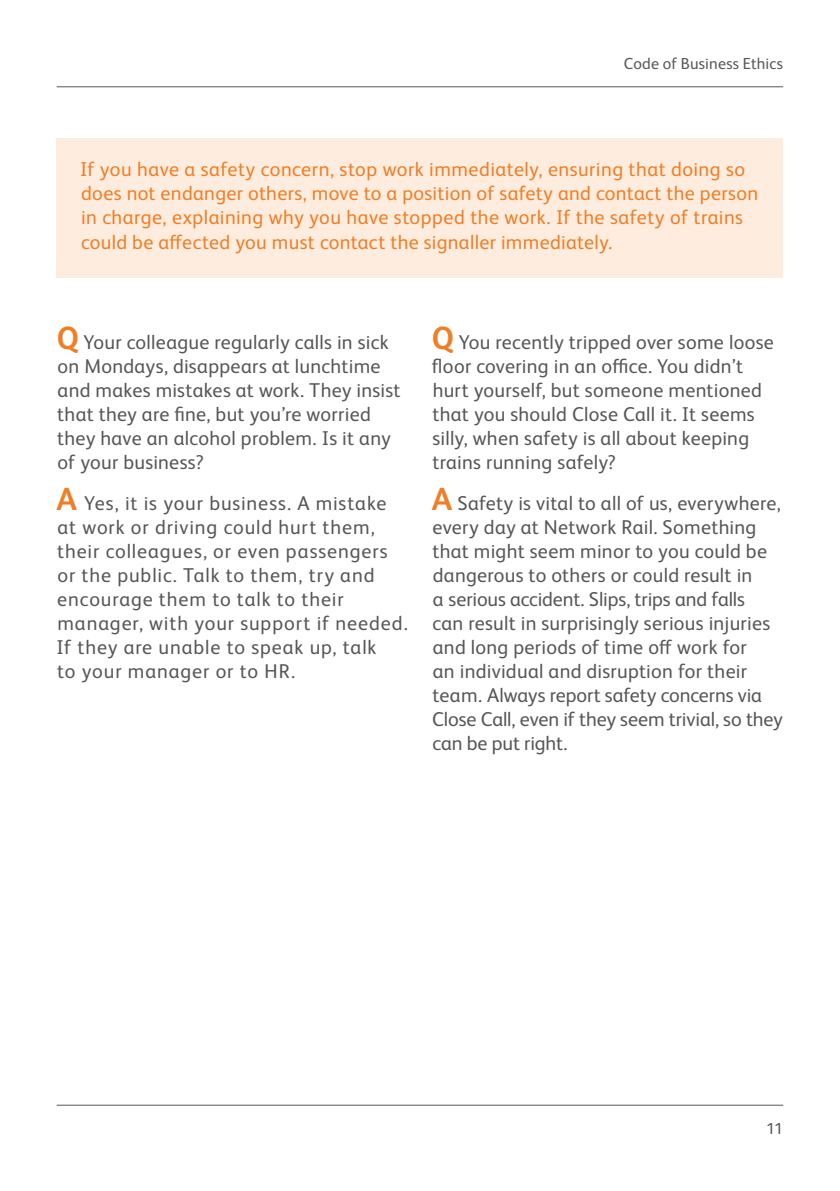
<style>
.page{position:relative;width:840px;height:1191px;background:#fff}
.page>*{position:absolute;margin:0;border:0;box-sizing:border-box;transform-origin:0 0}
.t1{font:20px/24px "Network Rail Sans";letter-spacing:.015em;color:#575756}
.t2{font:20px/24px "Network Rail Sans";letter-spacing:.02em;color:#f07e26}
.t3{font:20px/24px "Network Rail Sans";letter-spacing:.045em;color:#575756}
.t4{font:16px "Network Rail Sans";letter-spacing:.015em;color:#575756}
.s1{font-weight:700;font-size:32px;color:#f07e26}
</style>
<div class="page">
<div style="left:57px;top:138px;width:725px;height:140px;background:#feeddf"></div>
<hr style="left:57px;top:86px;width:725px;height:1px;background:#575756">
<hr style="left:57px;top:1104px;width:725px;height:1px;background:#575756">
<p class="t4" style="left:623px;top:53px;width:161px">Code of Business Ethics</p>
<p class="t2" style="left:80px;top:157px;width:679px">If you have a safety concern, stop work immediately, ensuring that doing so does not endanger others, move to a position of safety and contact the person in charge, explaining why you have stopped the work. If the safety of trains could be affected you must contact the signaller immediately.</p>
<p class="t1" style="left:57px;top:329px;width:345px"><span class="s1">Q</span> Your colleague regularly calls in sick on Mondays, disappears at lunchtime and makes mistakes at work. They insist that they are fine, but you’re worried they have an alcohol problem. Is it any of your business?</p>
<p class="t3" style="left:56px;top:490px;width:353px"><span class="s1">A</span> Yes, it is your business. A mistake at work or driving could hurt them, their colleagues, or even passengers or the public. Talk to them, try and encourage them to talk to their manager, with your support if needed.<br>If they are unable to speak up, talk<br>to your manager or to HR.</p>
<p class="t1" style="left:431px;top:329px;width:343px"><span class="s1">Q</span> You recently tripped over some loose floor covering in an office. You didn’t hurt yourself, but someone mentioned that you should Close Call it. It seems silly, when safety is all about keeping trains running safely?</p>
<p class="t1" style="left:431px;top:490px;width:352px"><span class="s1">A</span> Safety is vital to all of us, everywhere, every day at Network Rail. Something that might seem minor to you could be dangerous to others or could result in<br>a serious accident. Slips, trips and falls<br>can result in surprisingly serious injuries and long periods of time off work for<br>an individual and disruption for their team. Always report safety concerns via Close Call, even if they seem trivial, so they can be put right.</p>
<p class="t4" style="left:766px;top:1118px;width:18px">11</p>
</div>
